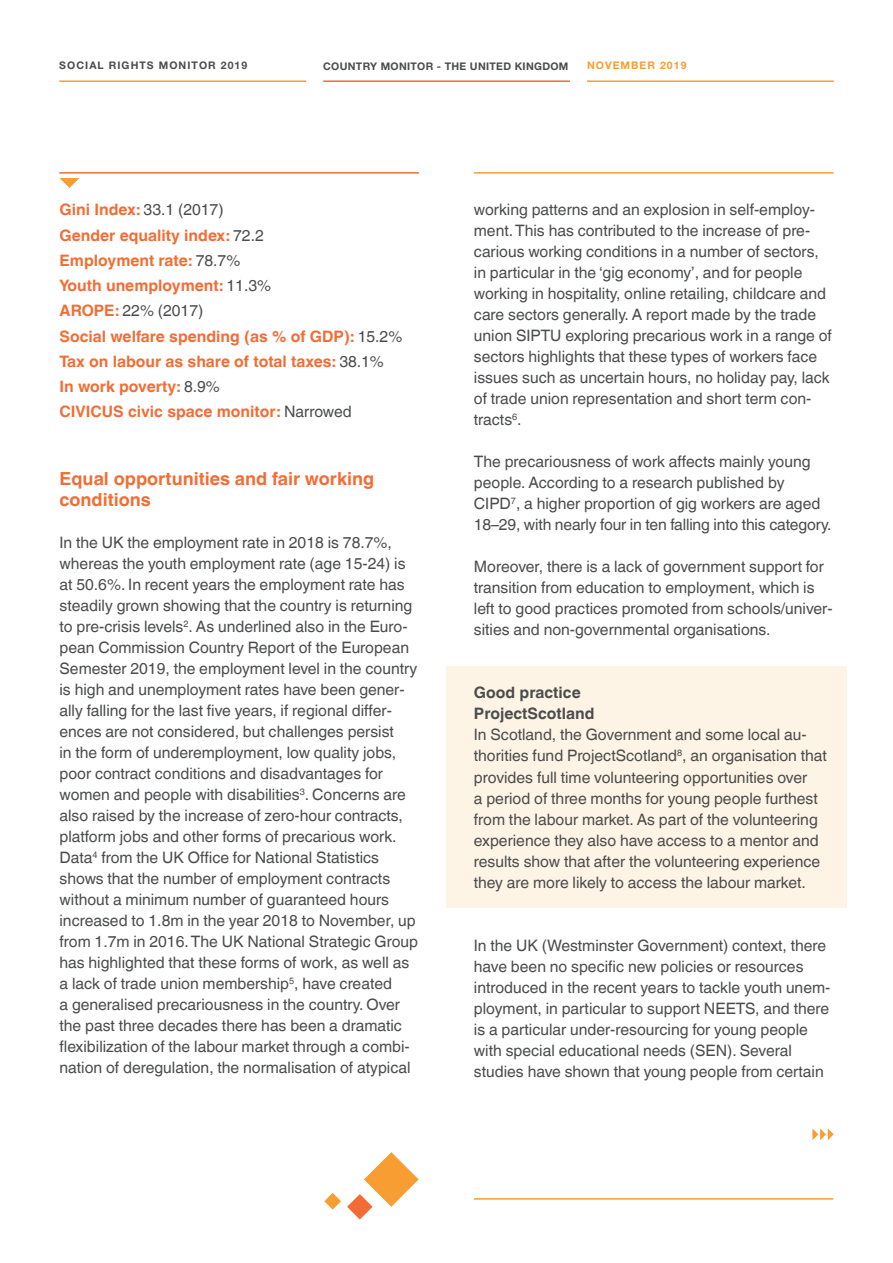
<style>
.page{position:relative;width:893px;height:1263px;background:#fff}
.page>*{position:absolute;margin:0;border:0;box-sizing:border-box;transform-origin:0 0}
.ÜBERSCHRIFT1{font:700 18px/21px "Helvetica World";color:#f26d35}
.TEXTE{font:15.75px/21px "Helvetica World";color:#4b4c4d}
.Texte{font:700 15.75px "Helvetica World";color:#f26d35}
.Texte-2{font:700 15.75px "Helvetica World";color:#4b4c4d}
.Texte-3{font:15.75px "Helvetica World";color:#4b4c4d}
.t1{font:700 10.5px "Helvetica Neue LT Std";letter-spacing:.03em;color:#4b4c4d}
.t2{font:700 10.5px "Helvetica Neue LT Std";letter-spacing:.1em;color:#4b4c4d}
.t3{font:700 10.5px "Helvetica Neue LT Std";letter-spacing:.1em;color:#f89d31}
.s1{font-weight:400;color:#4b4c4d}
.s2{font-weight:700;color:#f26d35}
</style>
<div class="page">
<svg style="left:347px;top:1152px;width:72px;height:67px"></svg>
<svg style="left:324px;top:1193px;width:17px;height:16px"></svg>
<hr style="left:59px;top:80px;width:247px;height:2px;background:#f89d31">
<hr style="left:323px;top:80px;width:247px;height:2px;background:#f26d35">
<hr style="left:587px;top:80px;width:247px;height:2px;background:#f89d31">
<hr style="left:59px;top:172px;width:360px;height:2px;background:#f26d35">
<hr style="left:474px;top:172px;width:359px;height:2px;background:#f89d31">
<svg style="left:812px;top:1128px;width:22px;height:12px"></svg>
<hr style="left:474px;top:1198px;width:359px;height:1px;background:#f89d31">
<svg style="left:60px;top:178px;width:19px;height:10px"></svg>
<div style="left:446px;top:666px;width:401px;height:241px;background:#fef4e6"></div>
<p class="t2" style="left:59px;top:59px;width:190px">SOCIAL RIGHTS MONITOR 2019</p>
<p class="t1" style="left:323px;top:60px;width:247px">COUNTRY MONITOR - THE UNITED KINGDOM</p>
<p class="t3" style="left:587px;top:59px;width:101px">NOVEMBER 2019</p>
<p class="Texte" style="left:60px;top:201px;width:166px">Gini Index: <span class="s1">33.1 (2017)</span></p>
<p class="Texte" style="left:60px;top:226px;width:206px">Gender equality index: <span class="s1">72.2</span></p>
<p class="Texte" style="left:60px;top:251px;width:182px">Employment rate: <span class="s1">78.7%</span></p>
<p class="Texte" style="left:60px;top:277px;width:213px">Youth unemployment: <span class="s1">11.3%</span></p>
<p class="Texte-3" style="left:60px;top:302px;width:145px"><span class="s2">AROPE:</span> 22% (2017)</p>
<p class="Texte" style="left:60px;top:327px;width:344px">Social welfare spending (as % of GDP): <span class="s1">15.2%</span></p>
<p class="Texte" style="left:60px;top:352px;width:326px">Tax on labour as share of total taxes: <span class="s1">38.1%</span></p>
<p class="Texte" style="left:60px;top:378px;width:162px">In work poverty: <span class="s1">8.9%</span></p>
<p class="Texte" style="left:60px;top:403px;width:294px">CIVICUS civic space monitor: <span class="s1">Narrowed</span></p>
<p class="ÜBERSCHRIFT1" style="left:60px;top:468px;width:316px">Equal opportunities and fair working conditions</p>
<p class="TEXTE" style="left:60px;top:532px;width:360px">In the UK the employment rate in 2018 is 78.7%, whereas the youth employment rate (age 15-24) is at 50.6%. In recent years the employment rate has steadily grown showing that the country is returning to pre-crisis levels<sup>2</sup>. As underlined also in the Euro&shy;pean Commission Country Report of the European Semester 2019, the employment level in the country is high and unemployment rates have been gener&shy;ally falling for the last five years, if regional differ&shy;ences are not considered, but challenges persist<br>in the form of underemployment, low quality jobs, poor contract conditions and disadvantages for women and people with disabilities<sup>3</sup>. Concerns are also raised by the increase of zero-hour contracts, platform jobs and other forms of precarious work.<br>Data<sup>4</sup> from the UK Office for National Statistics shows that the number of employment contracts without a minimum number of guaranteed hours increased to 1.8m in the year 2018 to November, up from 1.7m in 2016. The UK National Strategic Group has highlighted that these forms of work, as well as a lack of trade union membership<sup>5</sup>, have created<br>a generalised precariousness in the country. Over the past three decades there has been a dramatic flexibilization of the labour market through a combi&shy;nation of deregulation, the normalisation of atypical</p>
<p class="TEXTE" style="left:474px;top:199px;width:360px">working patterns and an explosion in self-employ&shy;ment. This has contributed to the increase of pre&shy;carious working conditions in a number of sectors, in particular in the ‘gig economy’, and for people working in hospitality, online retailing, childcare and care sectors generally. A report made by the trade union SIPTU exploring precarious work in a range of sectors highlights that these types of workers face issues such as uncertain hours, no holiday pay, lack of trade union representation and short term con&shy;tracts<sup>6</sup>.</p>
<p class="TEXTE" style="left:474px;top:451px;width:359px">The precariousness of work affects mainly young people. According to a research published by CIPD<sup>7</sup>, a higher proportion of gig workers are aged 18–29, with nearly four in ten falling into this category.</p>
<p class="TEXTE" style="left:474px;top:556px;width:360px">Moreover, there is a lack of government support for transition from education to employment, which is left to good practices promoted from schools/univer&shy;sities and non-governmental organisations.</p>
<p class="Texte-2" style="left:474px;top:684px;width:108px">Good practice</p>
<p class="Texte-2" style="left:474px;top:705px;width:122px">ProjectScotland</p>
<p class="TEXTE" style="left:474px;top:724px;width:354px">In Scotland, the Government and some local au&shy;thorities fund ProjectScotland<sup>8</sup>, an organisation that provides full time volunteering opportunities over<br>a period of three months for young people furthest from the labour market. As part of the volunteering experience they also have access to a mentor and results show that after the volunteering experience they are more likely to access the labour market.</p>
<p class="TEXTE" style="left:474px;top:934px;width:358px">In the UK (Westminster Government) context, there have been no specific new policies or resources introduced in the recent years to tackle youth unem&shy;ployment, in particular to support NEETS, and there is a particular under-resourcing for young people with special educational needs (SEN). Several studies have shown that young people from certain</p>
</div>
